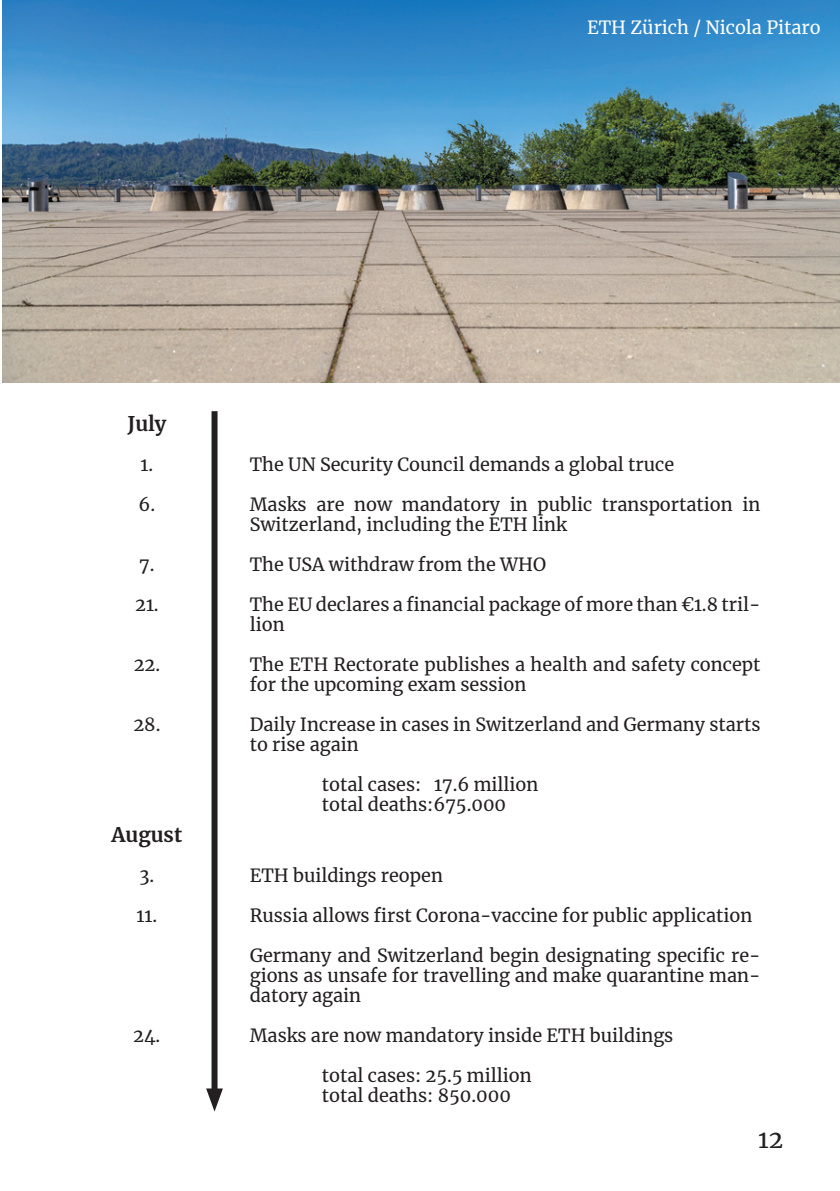
<style>
.page{position:relative;width:840px;height:1191px;background:#fff}
.page>*{position:absolute;margin:0;border:0;box-sizing:border-box;transform-origin:0 0}
.t1{font:24px "Merriweather";color:#231f20}
.Paragraph_Style_1_mi{font:700 20px "Merriweather";color:#231f20}
.Paragraph_Style_1{font:18px/20px "Merriweather";color:#231f20}
.t2{font:18px "Merriweather";color:#fff}
.Paragraph_Style_1_mi-2{font:18px "Merriweather";color:#231f20}
</style>
<div class="page">
<div style="left:211px;top:411px;width:6px;height:686px;background:#231f20"></div>
<svg style="left:206px;top:1088px;width:17px;height:23px"></svg>
<img style="left:3px;top:0;width:836px;height:382px">
<p class="t2" style="left:505px;top:15px;width:235px">ETH Zürich / Nicola Pitaro</p>
<p class="t2" style="left:586px;top:15px;width:235px">ETH Zürich / Nicola Pitaro</p>
<p class="Paragraph_Style_1_mi" style="left:127px;top:410px;width:40px">July</p>
<p class="Paragraph_Style_1_mi-2" style="left:140px;top:452px;width:14px">1.</p>
<p class="Paragraph_Style_1_mi-2" style="left:138px;top:492px;width:18px">6.</p>
<p class="Paragraph_Style_1_mi-2" style="left:139px;top:552px;width:17px">7.</p>
<p class="Paragraph_Style_1_mi-2" style="left:135px;top:592px;width:25px">21.</p>
<p class="Paragraph_Style_1_mi-2" style="left:134px;top:652px;width:28px">22.</p>
<p class="Paragraph_Style_1_mi-2" style="left:133px;top:712px;width:28px">28.</p>
<p class="Paragraph_Style_1_mi" style="left:111px;top:820px;width:72px">August</p>
<p class="Paragraph_Style_1_mi-2" style="left:139px;top:862px;width:16px">3.</p>
<p class="Paragraph_Style_1_mi-2" style="left:136px;top:902px;width:22px">11.</p>
<p class="Paragraph_Style_1_mi-2" style="left:133px;top:1022px;width:29px">24.</p>
<p class="Paragraph_Style_1" style="left:249px;top:454px;width:426px">The UN Security Council demands a global truce</p>
<p class="Paragraph_Style_1" style="left:249px;top:494px;width:512px">Masks are now mandatory in public transportation in<br>Switzerland, including the ETH link</p>
<p class="Paragraph_Style_1" style="left:249px;top:554px;width:297px">The USA withdraw from the WHO</p>
<p class="Paragraph_Style_1" style="left:249px;top:594px;width:512px">The EU declares a financial package of more than €1.8 tril&shy;lion</p>
<p class="Paragraph_Style_1" style="left:249px;top:654px;width:512px">The ETH Rectorate publishes a health and safety concept for the upcoming exam session</p>
<p class="Paragraph_Style_1" style="left:249px;top:714px;width:512px">Daily Increase in cases in Switzerland and Germany starts to rise again</p>
<p class="Paragraph_Style_1" style="left:321px;top:774px;width:218px">total cases: 17.6 million</p>
<p class="Paragraph_Style_1" style="left:321px;top:794px;width:186px">total deaths:675.000</p>
<p class="Paragraph_Style_1" style="left:249px;top:865px;width:195px">ETH buildings reopen</p>
<p class="Paragraph_Style_1" style="left:249px;top:905px;width:504px">Russia allows first Corona-vaccine for public application</p>
<p class="Paragraph_Style_1" style="left:249px;top:945px;width:512px;text-align:justify">Germany and Switzerland begin designating specific re&shy;gions as unsafe for travelling and make quarantine man&shy;datory again</p>
<p class="Paragraph_Style_1" style="left:249px;top:1025px;width:425px">Masks are now mandatory inside ETH buildings</p>
<p class="Paragraph_Style_1" style="left:321px;top:1065px;width:211px">total cases: 25.5 million</p>
<p class="Paragraph_Style_1" style="left:321px;top:1085px;width:190px">total deaths: 850.000</p>
<h1 class="t1" style="left:757px;top:1122px;width:26px">12</h1>
</div>
